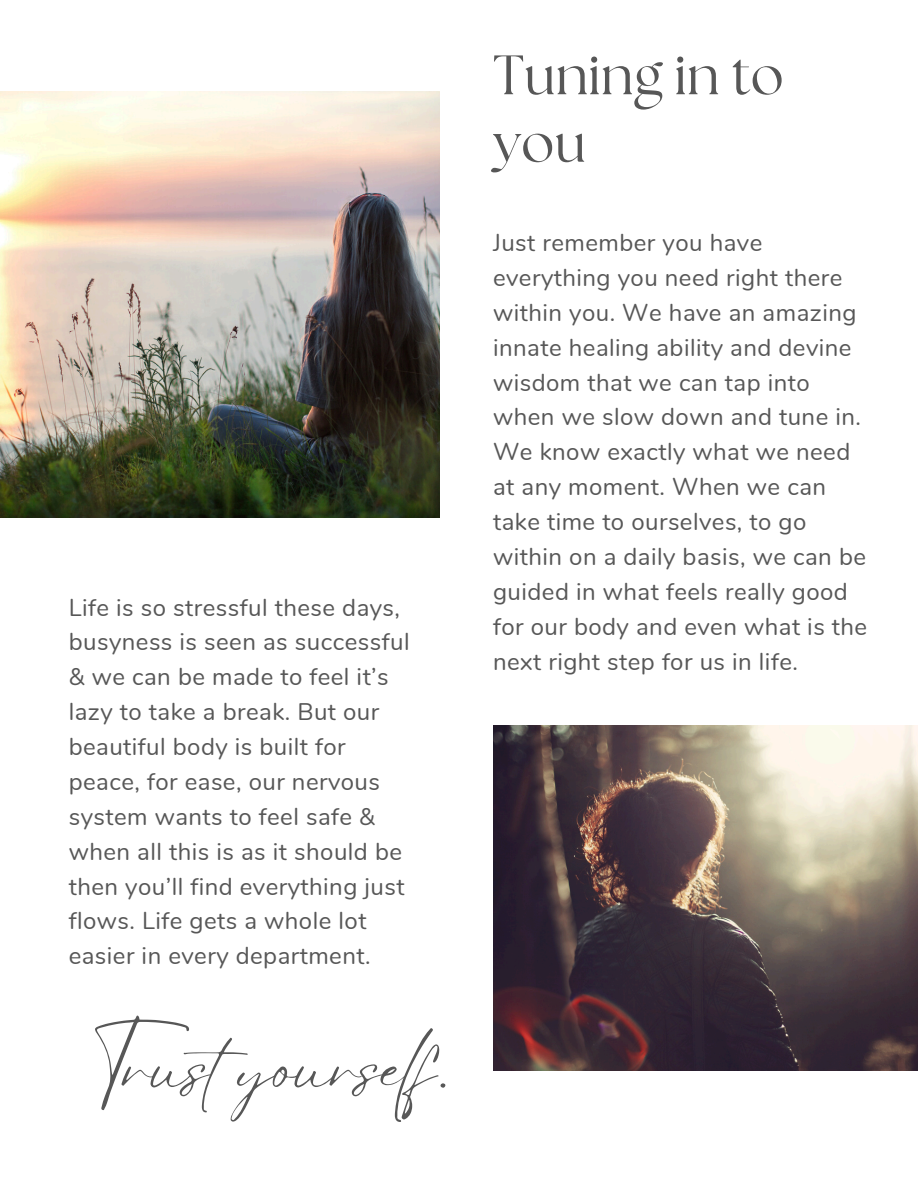
<style>
.page{position:relative;width:918px;height:1188px;background:#fff}
.page>*{position:absolute;margin:0;border:0;box-sizing:border-box;transform-origin:0 0}
.t1{font:66.6px "Eyesome Script";color:#575757}
.t2{font:55.35px/67.5px "The Seasons";letter-spacing:.005em;color:#575757}
.t3{font:24px/34.8px "Nunito";letter-spacing:.02em;color:#575757}
</style>
<div class="page">
<img style="left:0;top:92px;width:440px;height:425px">
<img style="left:493px;top:726px;width:425px;height:344px">
<p class="t3" style="left:69px;top:590px;width:342px">Life is so stressful these days, busyness is seen as successful &amp; we can be made to feel it’s lazy to take a break. But our beautiful body is built for peace, for ease, our nervous system wants to feel safe &amp; when all this is as it should be then you’ll find everything just flows. Life gets a whole lot easier in every department.</p>
<h1 class="t1" style="left:92px;top:1024px;width:359px">Trustyourself.</h1>
<p class="t2" style="left:493px;top:45px;width:292px">Tuning in to you</p>
<h2 class="t3" style="left:493px;top:226px;width:376px">Just remember you have everything you need right there within you. We have an amazing innate healing ability and devine wisdom that we can tap into when we slow down and tune in.<br>We know exactly what we need at any moment. When we can take time to ourselves, to go within on a daily basis, we can be guided in what feels really good for our body and even what is the next right step for us in life.</h2>
</div>
